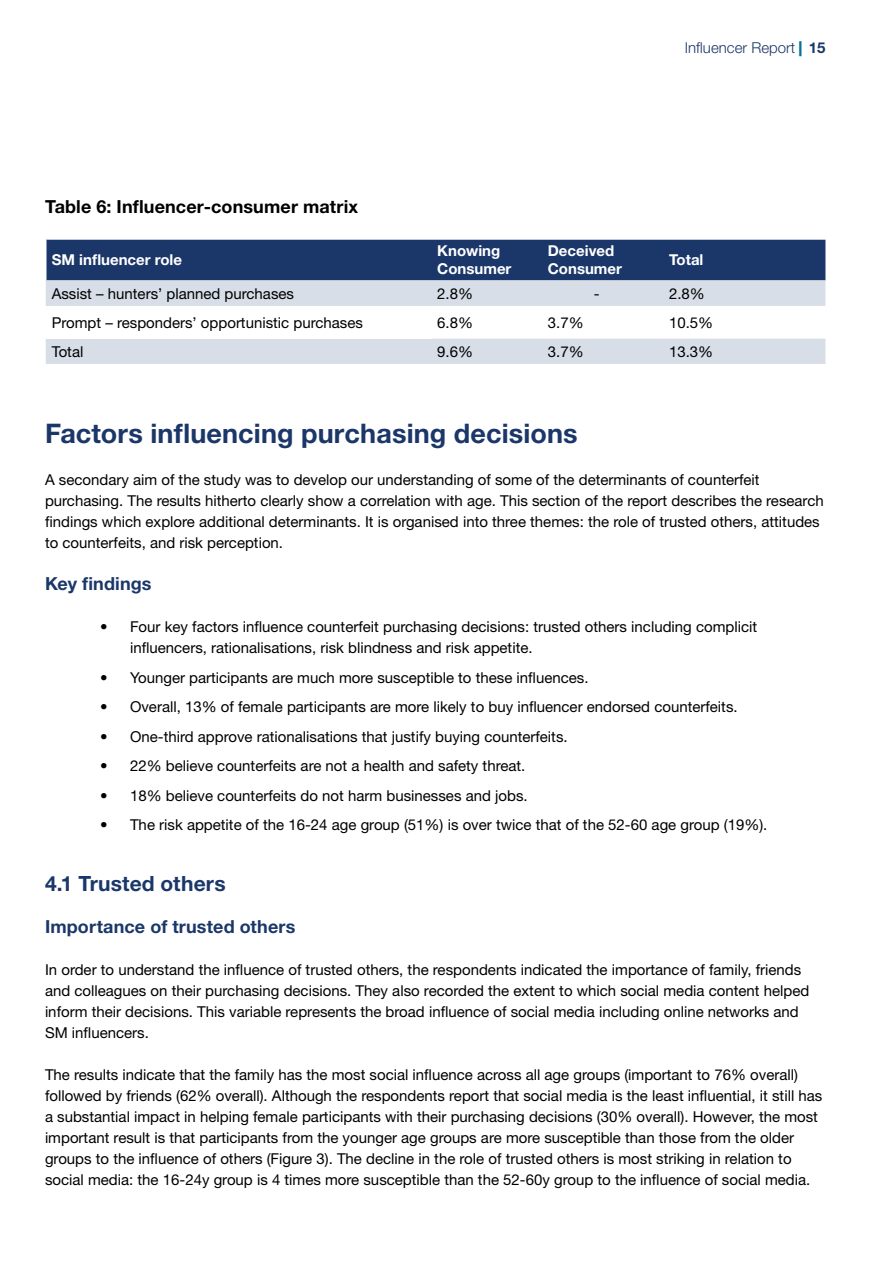
<style>
.page{position:relative;width:893px;height:1263px;background:#fff}
.page>*{position:absolute;margin:0;border:0;box-sizing:border-box;transform-origin:0 0}
.header_1{font:700 27px "Helvetica Neue LT Std";letter-spacing:.005em;color:#1b3769}
.header_2{font:700 21px "Helvetica Neue LT Std";letter-spacing:.005em;color:#1b3769}
.header_3{font:700 18px "Helvetica Neue LT Std";letter-spacing:.01em;color:#1b3769}
.header_3_black_text{font:700 18px "Helvetica Neue LT Std";letter-spacing:.005em;color:#000}
.body_text{font:15px/21px "Helvetica Neue LT Std";color:#000}
.Table_body{font:15px "Helvetica Neue LT Std";color:#000}
.Table_header{font:700 15px/18px "Helvetica Neue LT Std";color:#fff}
.t1{font:300 15px "Helvetica Neue LT Std";color:#1b3769}
.s1{font-weight:900;color:#057298}
.s2{font-weight:700}
</style>
<div class="page">
<div style="left:46px;top:240px;width:779px;height:40px;background:#1b3769"></div>
<div style="left:46px;top:280px;width:779px;height:84px;background:#d7dee7"></div>
<div style="left:46px;top:306px;width:385px;height:32px;background:#fff"></div>
<svg style="left:431px;top:306px;width:394px;height:32px"></svg>
<p class="header_3_black_text" style="left:45px;top:195px;width:315px">Table 6: Influencer-consumer matrix</p>
<p class="t1" style="left:685px;top:39px;width:142px">Influencer Report <span class="s1">|</span> <span class="s2">15</span></p>
<p class="Table_header" style="left:52px;top:251px;width:132px">SM influencer role</p>
<p class="Table_header" style="left:437px;top:242px;width:76px">Knowing<br>Consumer</p>
<p class="Table_header" style="left:548px;top:242px;width:76px">Deceived<br>Consumer</p>
<p class="Table_header" style="left:669px;top:251px;width:36px">Total</p>
<p class="Table_body" style="left:52px;top:284px;width:244px">Assist – hunters’ planned purchases</p>
<p class="Table_body" style="left:437px;top:284px;width:37px">2.8%</p>
<p class="Table_body" style="left:594px;top:284px;width:7px">-</p>
<p class="Table_body" style="left:669px;top:284px;width:37px">2.8%</p>
<p class="Table_body" style="left:52px;top:313px;width:313px">Prompt – responders’ opportunistic purchases</p>
<p class="Table_body" style="left:437px;top:313px;width:37px">6.8%</p>
<p class="Table_body" style="left:548px;top:313px;width:37px">3.7%</p>
<p class="Table_body" style="left:669px;top:313px;width:46px">10.5%</p>
<p class="Table_body" style="left:52px;top:342px;width:33px">Total</p>
<p class="Table_body" style="left:437px;top:342px;width:37px">9.6%</p>
<p class="Table_body" style="left:548px;top:342px;width:37px">3.7%</p>
<p class="Table_body" style="left:669px;top:342px;width:46px">13.3%</p>
<p class="header_1" style="left:45px;top:416px;width:534px">Factors influencing purchasing decisions</p>
<p class="body_text" style="left:45px;top:468px;width:780px">A secondary aim of the study was to develop our understanding of some of the determinants of counterfeit purchasing. The results hitherto clearly show a correlation with age. This section of the report describes the research findings which explore additional determinants. It is organised into three themes: the role of trusted others, attitudes to counterfeits, and risk perception.</p>
<p class="header_3" style="left:45px;top:573px;width:108px">Key findings</p>
<p class="body_text" style="left:130px;top:616px;width:629px;text-indent:-30px">• Four key factors influence counterfeit purchasing decisions: trusted others including complicit influencers, rationalisations, risk blindness and risk appetite.</p>
<p class="body_text" style="left:100px;top:667px;width:490px">• Younger participants are much more susceptible to these influences.</p>
<p class="body_text" style="left:100px;top:696px;width:639px">• Overall, 13% of female participants are more likely to buy influencer endorsed counterfeits.</p>
<p class="body_text" style="left:100px;top:726px;width:469px">• One-third approve rationalisations that justify buying counterfeits.</p>
<p class="body_text" style="left:100px;top:755px;width:427px">• 22% believe counterfeits are not a health and safety threat.</p>
<p class="body_text" style="left:100px;top:785px;width:429px">• 18% believe counterfeits do not harm businesses and jobs.</p>
<p class="body_text" style="left:100px;top:814px;width:669px">• The risk appetite of the 16-24 age group (51%) is over twice that of the 52-60 age group (19%).</p>
<p class="header_2" style="left:45px;top:871px;width:182px">4.1 Trusted others</p>
<p class="header_3" style="left:45px;top:916px;width:252px">Importance of trusted others</p>
<p class="body_text" style="left:45px;top:959px;width:766px">In order to understand the influence of trusted others, the respondents indicated the importance of family, friends and colleagues on their purchasing decisions. They also recorded the extent to which social media content helped inform their decisions. This variable represents the broad influence of social media including online networks and SM influencers.</p>
<p class="body_text" style="left:45px;top:1064px;width:779px">The results indicate that the family has the most social influence across all age groups (important to 76% overall) followed by friends (62% overall). Although the respondents report that social media is the least influential, it still has a substantial impact in helping female participants with their purchasing decisions (30% overall). However, the most important result is that participants from the younger age groups are more susceptible than those from the older groups to the influence of others (Figure 3). The decline in the role of trusted others is most striking in relation to social media: the 16-24y group is 4 times more susceptible than the 52-60y group to the influence of social media.</p>
</div>
